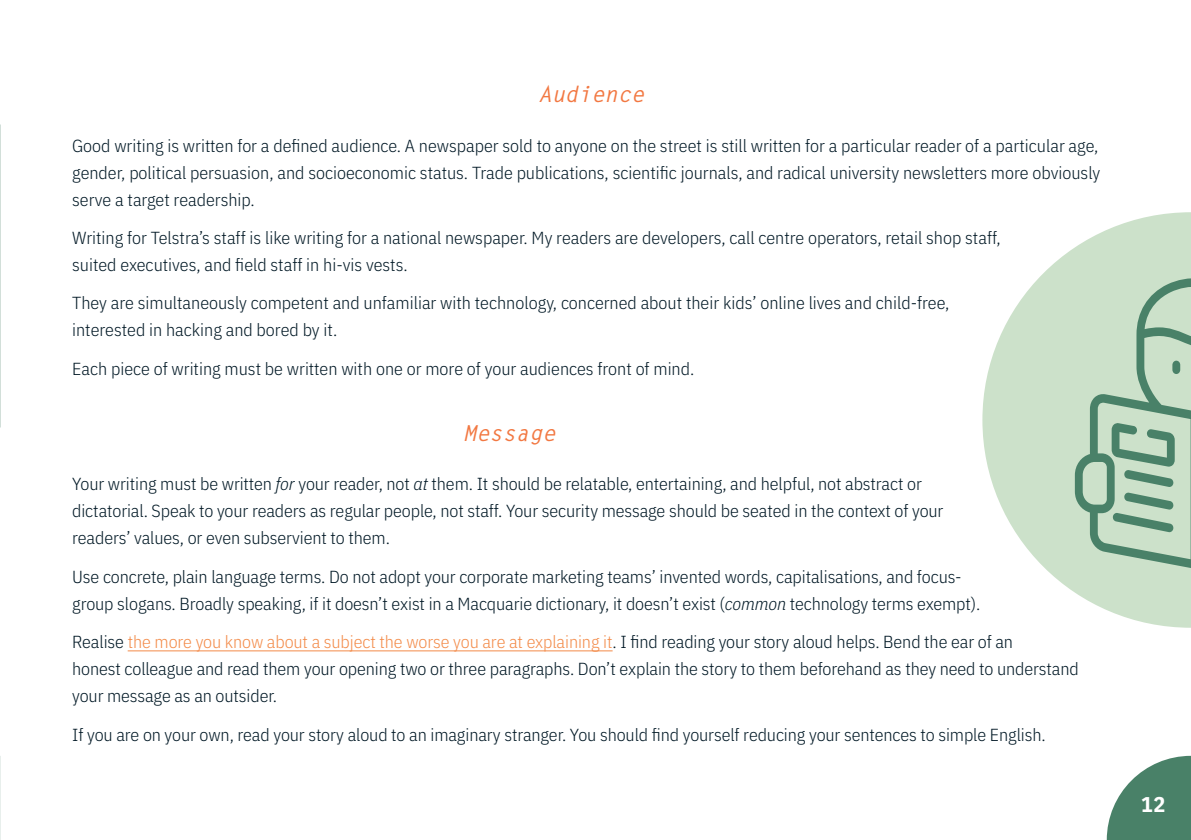
<style>
.page{position:relative;width:1191px;height:840px;background:#fff}
.page>*{position:absolute;margin:0;border:0;box-sizing:border-box;transform-origin:0 0}
.t1{font:italic 700 22px "Letter Gothic Std";color:#f27842}
.t2{font:700 21.4px "IBM Plex Sans Cond";color:#fff}
.t3{font:300 17.4px/27px "IBM Plex Sans Cond";letter-spacing:-.005em;color:#001825}
.s1{font-style:italic}
.s2{color:#f38b49}
</style>
<div class="page">
<hr style="left:128px;top:650px;width:484px;height:1px;background:#f38b49">
<svg style="left:982px;top:212px;width:209px;height:415px;fill:#cce1ca"></svg>
<svg style="left:1074px;top:274px;width:117px;height:294px"></svg>
<svg style="left:0;top:756px;width:1px;height:83px"></svg>
<svg style="left:1106px;top:755px;width:85px;height:84px"></svg>
<p class="t1" style="left:538px;top:80px;width:107px">Audience</p>
<p class="t3" style="left:72px;top:130px;width:1029px;text-align:justify">Good writing is written for a defined audience. A newspaper sold to anyone on the street is still written for a particular reader of a particular age, gender, political persuasion, and socioeconomic status. Trade publications, scientific journals, and radical university newsletters more obviously serve a target readership.</p>
<p class="t3" style="left:72px;top:223px;width:930px">Writing for Telstra’s staff is like writing for a national newspaper. My readers are developers, call centre operators, retail shop staff, suited executives, and field staff in hi-vis vests.</p>
<p class="t3" style="left:72px;top:288px;width:878px">They are simultaneously competent and unfamiliar with technology, concerned about their kids’ online lives and child-free, interested in hacking and bored by it.</p>
<p class="t3" style="left:72px;top:353px;width:623px">Each piece of writing must be written with one or more of your audiences front of mind.</p>
<p class="t1" style="left:463px;top:419px;width:94px">Message</p>
<p class="t3" style="left:72px;top:469px;width:872px">Your writing must be written <span class="s1">for</span> your reader, not <span class="s1">at</span> them. It should be relatable, entertaining, and helpful, not abstract or dictatorial. Speak to your readers as regular people, not staff. Your security message should be seated in the context of your readers’ values, or even subservient to them.</p>
<p class="t3" style="left:72px;top:561px;width:909px">Use concrete, plain language terms. Do not adopt your corporate marketing teams’ invented words, capitalisations, and focus&shy;group slogans. Broadly speaking, if it doesn’t exist in a Macquarie dictionary, it doesn’t exist (<span class="s1">common</span> technology terms exempt).</p>
<p class="t3" style="left:72px;top:626px;width:1008px">Realise <span class="s2">the more you know about a subject the worse you are at explaining it</span>. I find reading your story aloud helps. Bend the ear of an<br>honest colleague and read them your opening two or three paragraphs. Don’t explain the story to them beforehand as they need to understand your message as an outsider.</p>
<p class="t3" style="left:72px;top:719px;width:975px">If you are on your own, read your story aloud to an imaginary stranger. You should find yourself reducing your sentences to simple English.</p>
<p class="t2" style="left:1141px;top:786px;width:26px">12</p>
</div>
